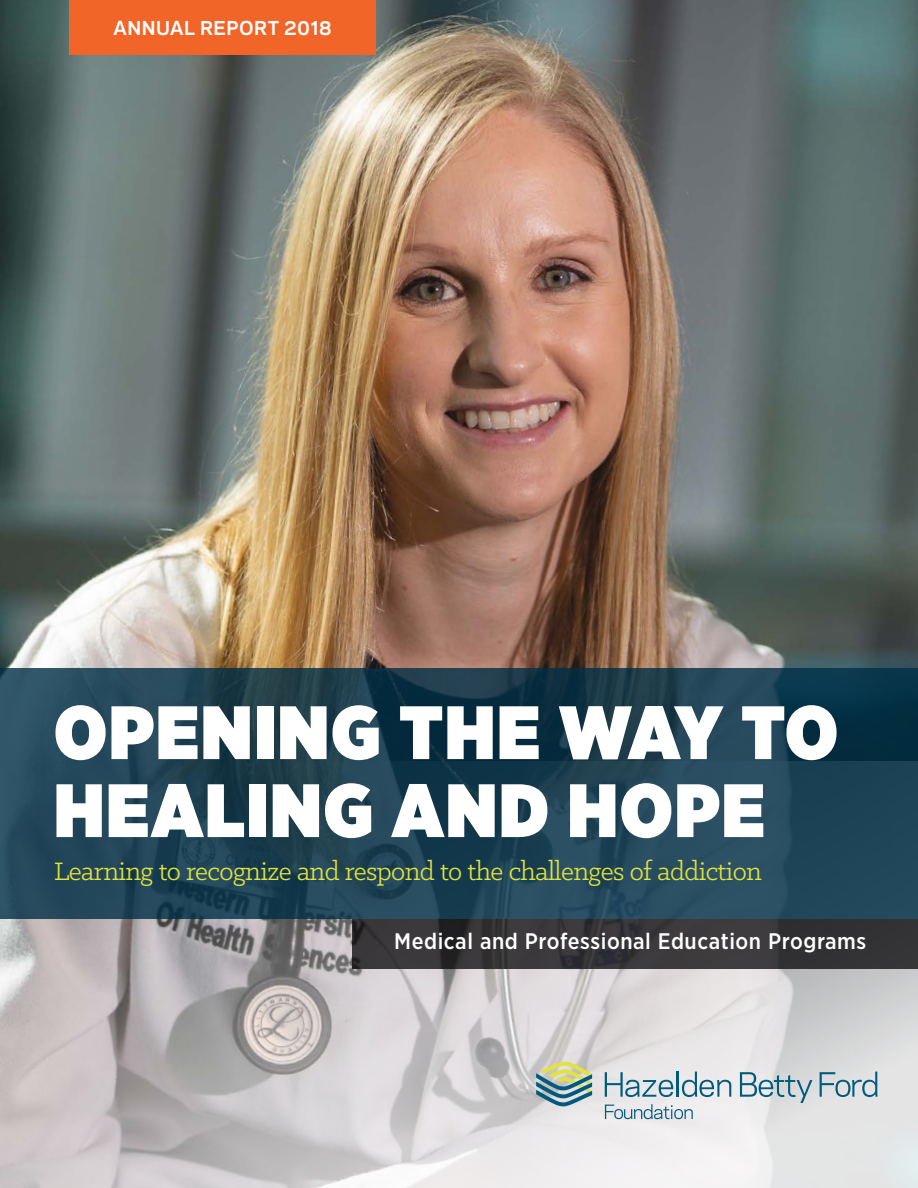
<style>
.page{position:relative;width:918px;height:1188px;background:#fff}
.page>*{position:absolute;margin:0;border:0;box-sizing:border-box;transform-origin:0 0}
.t1{font:900 75.45px/78px "Gotham Narrow";letter-spacing:.025em;color:#fff}
.t2{font:28.5px "Klinic Slab";letter-spacing:-.02em;color:#e1e43c}
.t3{font:500 22.5px "Gotham Narrow";letter-spacing:.025em;color:#fff}
.t4{font:700 18px "Polaris";letter-spacing:.03em;color:#fff}
</style>
<div class="page">
<img style="left:0;top:0;width:918px;height:668px">
<svg style="left:0;top:919px;width:918px;height:269px;background:#cdcacb"></svg>
<div style="left:69px;top:0;width:307px;height:40px;background:#f26529"></div>
<div style="left:69px;top:1px;width:307px;height:54px;background:#f26529"></div>
<svg style="left:0;top:668px;width:918px;height:251px;background:#1d4153"></svg>
<svg style="left:352px;top:919px;width:566px;height:49px;background:#363437"></svg>
<svg style="left:536px;top:1062px;width:56px;height:44px;background:#98b19e"></svg>
<svg style="left:605px;top:1104px;width:88px;height:15px"></svg>
<svg style="left:605px;top:1072px;width:68px;height:25px;background:#aec3cc"></svg>
<hr style="left:677px;top:1072px;width:2px;height:25px;background:#005a7c">
<svg style="left:682px;top:1072px;width:49px;height:25px"></svg>
<svg style="left:740px;top:1072px;width:72px;height:31px;background:#adc2ca"></svg>
<svg style="left:820px;top:1072px;width:57px;height:25px"></svg>
<h1 class="t4" style="left:113px;top:15px;width:220px">ANNUAL REPORT 2018</h1>
<h2 class="t1" style="left:54px;top:692px;width:786px">OPENING THE WAY TO<br>HEALING AND HOPE</h2>
<h3 class="t2" style="left:54px;top:853px;width:709px">Learning to recognize and respond to the challenges of addiction</h3>
<h4 class="t3" style="left:394px;top:926px;width:474px">Medical and Professional Education Programs</h4>
</div>
